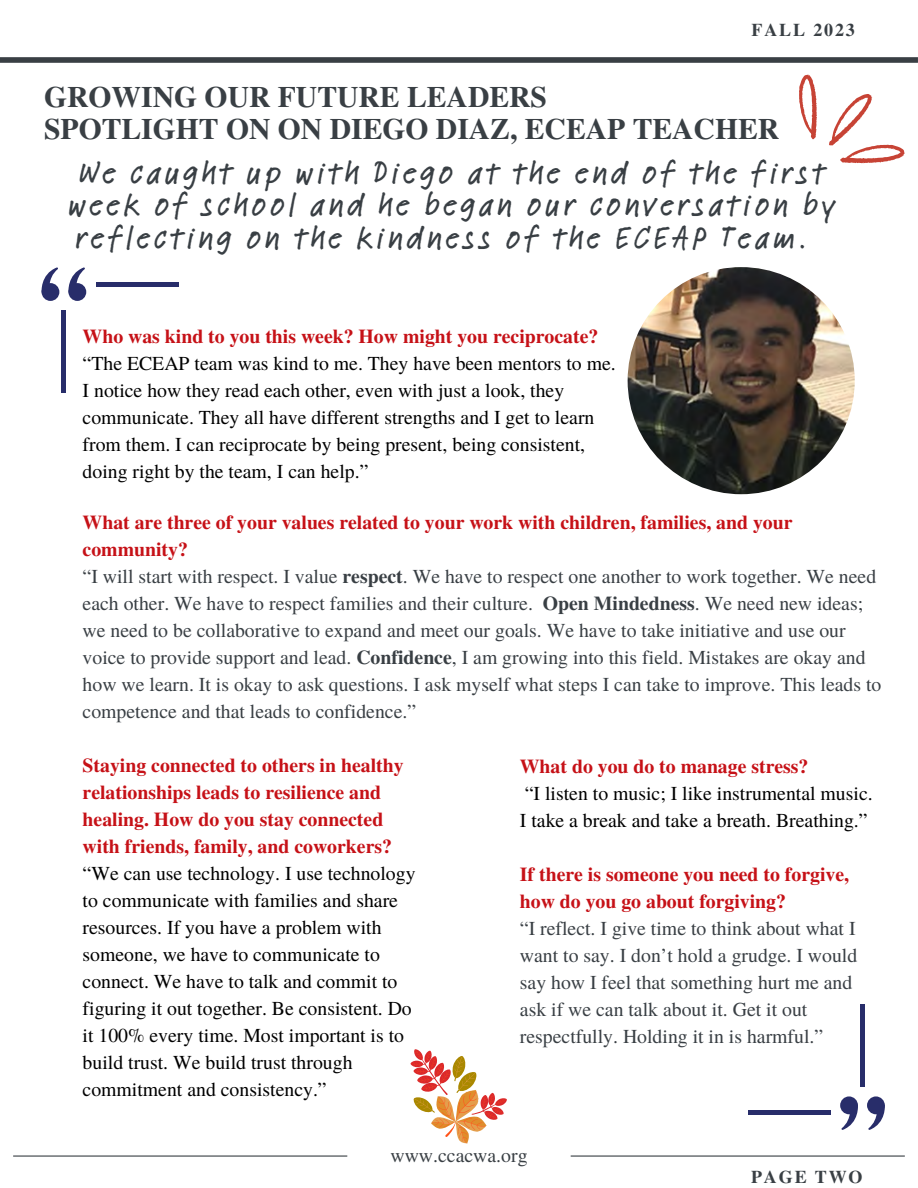
<style>
.page{position:relative;width:918px;height:1188px;background:#fff}
.page>*{position:absolute;margin:0;border:0;box-sizing:border-box;transform-origin:0 0}
.t1{font:500 33px/32.7px "Feltpen Com";letter-spacing:.105em;color:#393f44}
.t2{font:700 29.7px "Te X Gyre Termes";color:#393f44}
.t3{font:19.8px/27px "Te X Gyre Termes";color:#393f44}
.t4{font:19.8px/27px "Te X Gyre Termes";color:#000}
.t5{font:700 19.8px/27px "Te X Gyre Termes";color:#c61117}
.t6{font:700 18px "Te X Gyre Termes";letter-spacing:.105em;color:#393f44}
.s1{font-weight:700}
</style>
<div class="page">
<hr style="left:13px;top:1155px;width:334px;height:2px;background:#393f44">
<hr style="left:571px;top:1155px;width:334px;height:2px;background:#393f44">
<div style="left:0;top:57px;width:918px;height:6px;background:#393f44"></div>
<img style="left:628px;top:267px;width:227px;height:227px;border-radius:50%">
<svg style="left:799px;top:75px;width:18px;height:64px"></svg>
<svg style="left:829px;top:94px;width:76px;height:70px"></svg>
<svg style="left:68px;top:283px;width:18px;height:18px"></svg>
<svg style="left:68px;top:267px;width:17px;height:31px"></svg>
<div style="left:42px;top:283px;width:17px;height:18px;background:#282d6a;border-radius:50%"></div>
<svg style="left:41px;top:267px;width:18px;height:31px"></svg>
<hr style="left:62px;top:310px;width:4px;height:83px;background:#282d6a">
<div style="left:96px;top:282px;width:82px;height:5px;background:#282d6a"></div>
<svg style="left:840px;top:1096px;width:18px;height:18px"></svg>
<svg style="left:841px;top:1099px;width:17px;height:31px"></svg>
<svg style="left:867px;top:1096px;width:18px;height:18px"></svg>
<svg style="left:868px;top:1099px;width:17px;height:31px"></svg>
<div style="left:860px;top:1004px;width:5px;height:83px;background:#282d6a"></div>
<hr style="left:748px;top:1111px;width:83px;height:4px;background:#282d6a">
<svg style="left:411px;top:1049px;width:96px;height:95px"></svg>
<p class="t6" style="left:752px;top:16px;width:105px">FALL 2023</p>
<p class="t2" style="left:44px;top:74px;width:504px">GROWING OUR FUTURE LEADERS</p>
<p class="t2" style="left:44px;top:106px;width:737px">SPOTLIGHT ON ON DIEGO DIAZ, ECEAP TEACHER</p>
<p class="t1" style="left:68px;top:156px;width:768px;text-indent:10px">We caught up with Diego at the end of the first week of school and he began our conversation by reflecting on the kindness of the ECEAP Team.</p>
<p class="t5" style="left:83px;top:322px;width:517px">Who was kind to you this week? How might you reciprocate?</p>
<p class="t4" style="left:83px;top:349px;width:535px">“The ECEAP team was kind to me. They have been mentors to me.<br>I notice how they read each other, even with just a look, they communicate. They all have different strengths and I get to learn from them. I can reciprocate by being present, being consistent, doing right by the team, I can help.”</p>
<p class="t5" style="left:83px;top:508px;width:711px">What are three of your values related to your work with children, families, and your community?</p>
<p class="t3" style="left:83px;top:562px;width:800px">“I will start with respect. I value <span class="s1">respect</span>. We have to respect one another to work together. We need each other. We have to respect families and their culture. <span class="s1">Open Mindedness</span>. We need new ideas; we need to be collaborative to expand and meet our goals. We have to take initiative and use our voice to provide support and lead. <span class="s1">Confidence</span>, I am growing into this field. Mistakes are okay and how we learn. It is okay to ask questions. I ask myself what steps I can take to improve. This leads to competence and that leads to confidence.”</p>
<p class="t5" style="left:83px;top:751px;width:323px">Staying connected to others in healthy relationships leads to resilience and healing. How do you stay connected with friends, family, and coworkers?</p>
<p class="t4" style="left:83px;top:859px;width:334px">“We can use technology. I use technology to communicate with families and share resources. If you have a problem with someone, we have to communicate to connect. We have to talk and commit to figuring it out together. Be consistent. Do it 100% every time. Most important is to build trust. We build trust through commitment and consistency.”</p>
<p class="t5" style="left:520px;top:752px;width:290px">What do you do to manage stress?</p>
<p class="t4" style="left:520px;top:779px;width:354px">“I listen to music; I like instrumental music.<br>I take a break and take a breath. Breathing.”</p>
<p class="t5" style="left:520px;top:860px;width:331px">If there is someone you need to forgive, how do you go about forgiving?</p>
<p class="t3" style="left:520px;top:914px;width:339px">“I reflect. I give time to think about what I want to say. I don’t hold a grudge. I would say how I feel that something hurt me and ask if we can talk about it. Get it out respectfully. Holding it in is harmful.”</p>
<p class="t3" style="left:390px;top:1141px;width:139px">www.ccacwa.org</p>
<p class="t6" style="left:751px;top:1163px;width:113px">PAGE TWO</p>
</div>
